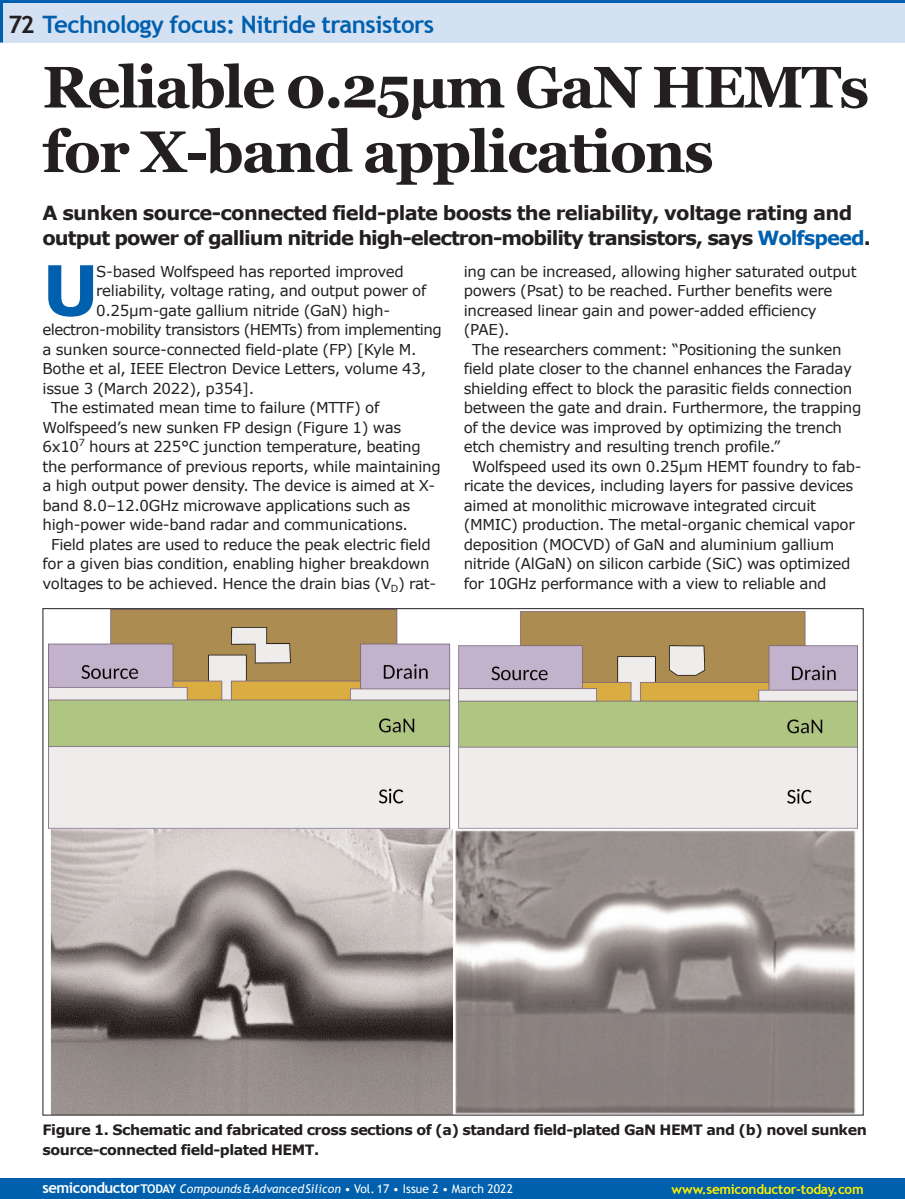
<style>
.page{position:relative;width:905px;height:1199px;background:#fff}
.page>*{position:absolute;margin:0;border:0;box-sizing:border-box;transform-origin:0 0}
.t1{font:700 69.3px "Verdana";color:#0160ae}
.t2{font:700 58.5px/64.5px "Georgia";letter-spacing:-.03em;color:#231f20}
.t3{font:700 24px "Trebuchet MS";letter-spacing:-.02em;color:#0160ae}
.t4{font:700 19.5px/25.5px "Verdana";letter-spacing:-.05em;color:#231f20}
.t5{font:15px "Verdana";letter-spacing:-.02em;color:#231f20}
.t6{font:700 14.25px/19.5px "Verdana";letter-spacing:-.035em;color:#231f20}
.t7{font:700 13.5px "Trebuchet MS";letter-spacing:-.02em;color:#fff101}
.t8{font:italic 12px "Trebuchet MS";letter-spacing:.005em;color:#fff}
.s1{color:#231f20}
.s2{color:#0160ae}
.s3{font-weight:700;font-style:normal;font-size:15px}
.s4{font-weight:700;font-style:normal}
.s5{font-style:normal}
</style>
<div class="page">
<div style="left:0;top:0;width:904px;height:43px;background:#d4e1f2"></div>
<hr style="left:0;top:0;width:3px;height:43px;background:#0160ae">
<div style="left:0;top:1178px;width:904px;height:20px;background:#0160ae"></div>
<hr style="left:0;top:0;width:904px;height:3px;background:#0160ae">
<img style="left:49px;top:610px;width:808px;height:503px">
<p class="t3" style="left:8px;top:10px;width:428px"><span class="s1">72</span> Technology focus: Nitride transistors</p>
<p class="t2" style="left:43px;top:55px;width:828px">Reliable 0.25μm GaN HEMTs for X-band applications</p>
<p class="t4" style="left:43px;top:199px;width:829px">A sunken source-connected field-plate boosts the reliability, voltage rating and output power of gallium nitride high-electron-mobility transistors, says <span class="s2">Wolfspeed</span>.</p>
<p class="t1" style="left:43px;top:246px;width:58px">U</p>
<p class="t5" style="left:96px;top:261px;width:309px">S-based Wolfspeed has reported improved</p>
<p class="t5" style="left:96px;top:281px;width:331px">reliability, voltage rating, and output power of</p>
<p class="t5" style="left:96px;top:300px;width:295px">0.25µm-gate gallium nitride (GaN) high-</p>
<p class="t5" style="left:43px;top:320px;width:401px">electron-mobility transistors (HEMTs) from implementing</p>
<p class="t5" style="left:43px;top:339px;width:375px">a sunken source-connected field-plate (FP) [Kyle M.</p>
<p class="t5" style="left:43px;top:359px;width:385px">Bothe et al, IEEE Electron Device Letters, volume 43,</p>
<p class="t5" style="left:43px;top:378px;width:213px">issue 3 (March 2022), p354].</p>
<p class="t5" style="left:51px;top:398px;width:330px">The estimated mean time to failure (MTTF) of</p>
<p class="t5" style="left:43px;top:417px;width:360px">Wolfspeed’s new sunken FP design (Figure 1) was</p>
<p class="t5" style="left:43px;top:437px;width:380px">6x10<sup>7</sup> hours at 225°C junction temperature, beating</p>
<p class="t5" style="left:43px;top:456px;width:400px">the performance of previous reports, while maintaining</p>
<p class="t5" style="left:43px;top:476px;width:394px">a high output power density. The device is aimed at X-</p>
<p class="t5" style="left:43px;top:495px;width:369px">band 8.0–12.0GHz microwave applications such as</p>
<p class="t5" style="left:43px;top:515px;width:367px">high-power wide-band radar and communications.</p>
<p class="t5" style="left:51px;top:534px;width:381px">Field plates are used to reduce the peak electric field</p>
<p class="t5" style="left:43px;top:554px;width:389px">for a given bias condition, enabling higher breakdown</p>
<p class="t5" style="left:43px;top:573px;width:395px">voltages to be achieved. Hence the drain bias (V<sub>D</sub>) rat-</p>
<p class="t5" style="left:463px;top:261px;width:394px">ing can be increased, allowing higher saturated output</p>
<p class="t5" style="left:463px;top:281px;width:370px">powers (Psat) to be reached. Further benefits were</p>
<p class="t5" style="left:463px;top:300px;width:354px">increased linear gain and power-added efficiency</p>
<p class="t5" style="left:463px;top:320px;width:47px">(PAE).</p>
<p class="t5" style="left:472px;top:339px;width:371px">The researchers comment: “Positioning the sunken</p>
<p class="t5" style="left:463px;top:359px;width:389px">field plate closer to the channel enhances the Faraday</p>
<p class="t5" style="left:463px;top:378px;width:390px">shielding effect to block the parasitic fields connection</p>
<p class="t5" style="left:463px;top:398px;width:399px">between the gate and drain. Furthermore, the trapping</p>
<p class="t5" style="left:463px;top:417px;width:380px">of the device was improved by optimizing the trench</p>
<p class="t5" style="left:463px;top:437px;width:318px">etch chemistry and resulting trench profile.”</p>
<p class="t5" style="left:472px;top:456px;width:391px">Wolfspeed used its own 0.25µm HEMT foundry to fab-</p>
<p class="t5" style="left:463px;top:476px;width:391px">ricate the devices, including layers for passive devices</p>
<p class="t5" style="left:463px;top:495px;width:354px">aimed at monolithic microwave integrated circuit</p>
<p class="t5" style="left:463px;top:515px;width:392px">(MMIC) production. The metal-organic chemical vapor</p>
<p class="t5" style="left:463px;top:534px;width:372px">deposition (MOCVD) of GaN and aluminium gallium</p>
<p class="t5" style="left:463px;top:554px;width:388px">nitride (AlGaN) on silicon carbide (SiC) was optimized</p>
<p class="t5" style="left:463px;top:573px;width:364px">for 10GHz performance with a view to reliable and</p>
<p class="t6" style="left:43px;top:1119px;width:825px">Figure 1. Schematic and fabricated cross sections of (a) standard field-plated GaN HEMT and (b) novel sunken source-connected field-plated HEMT.</p>
<p class="t8" style="left:43px;top:1181px;width:472px"><span class="s3">semiconductor</span><span class="s4">TODAY</span> Compounds&amp;AdvancedSilicon <span class="s5">• Vol. 17 • Issue 2 • March 2022</span></p>
<p class="t7" style="left:671px;top:1180px;width:194px">www.semiconductor-today.com</p>
</div>
